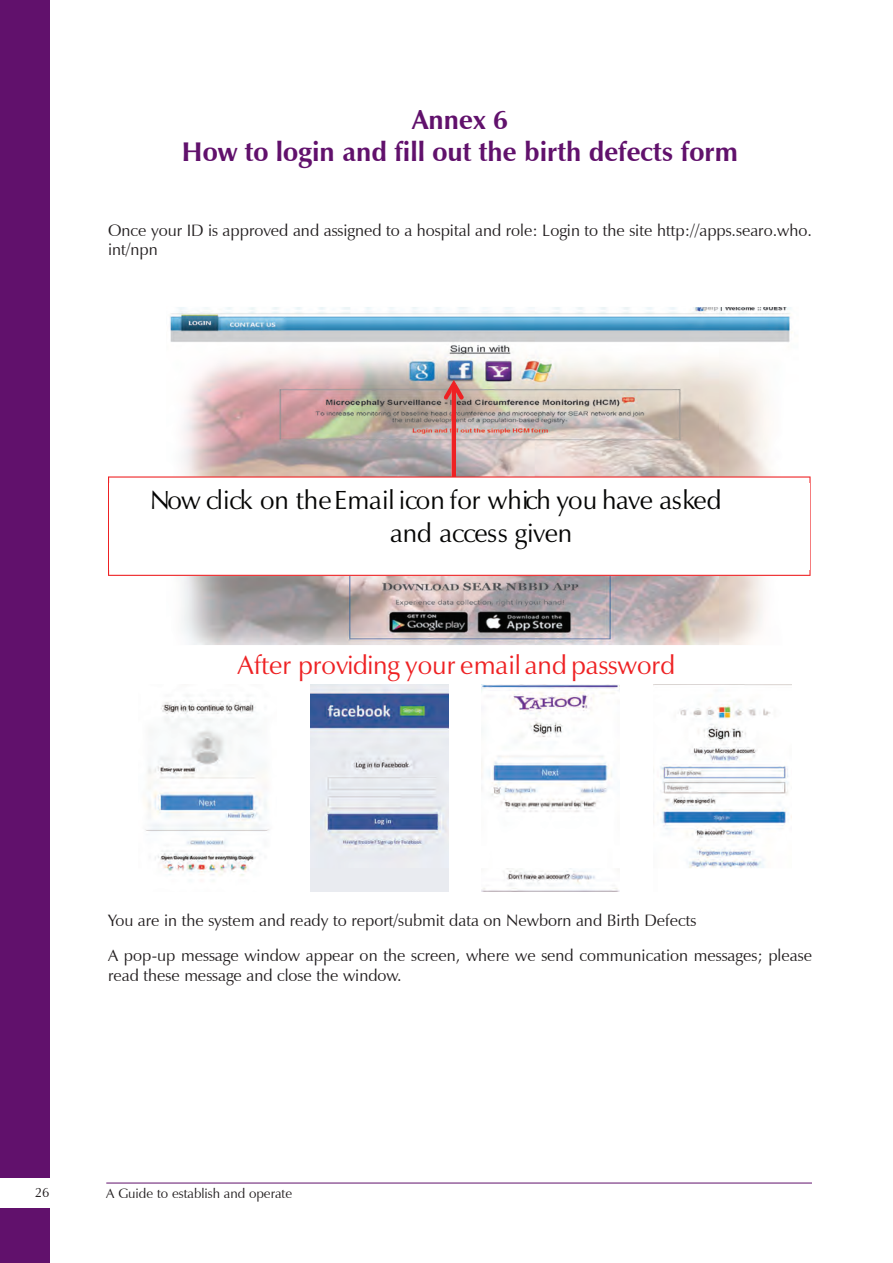
<style>
.page{position:relative;width:893px;height:1263px;background:#fff}
.page>*{position:absolute;margin:0;border:0;box-sizing:border-box;transform-origin:0 0}
.t1{font:700 27px/32.4px "Zapf Humanist 601 BT";color:#61116c;text-align:center}
.t2{font:26.4px/32.5px "Zapf Humanist 601 BT";color:#050504}
.t3{font:26.4px "Zapf Humanist 601 BT";color:#ee2123}
.t4{font:16.5px/19.8px "Zapf Humanist 601 BT";color:#231f20}
.t5{font:13.5px "Zapf Humanist 601 BT";color:#231f20}
</style>
<div class="page">
<hr style="left:106px;top:1183px;width:706px;height:1px;background:#61116c">
<div style="left:0;top:0;width:50px;height:1263px;background:#61116c"></div>
<div style="left:0;top:1178px;width:52px;height:29px;background:#fff"></div>
<img style="left:170px;top:307px;width:622px;height:338px">
<svg style="left:108px;top:476px;width:703px;height:100px"></svg>
<img style="left:109px;top:484px;width:700px;height:86px">
<svg style="left:444px;top:380px;width:20px;height:143px"></svg>
<img style="left:310px;top:684px;width:138px;height:207px">
<img style="left:145px;top:700px;width:124px;height:176px">
<img style="left:653px;top:684px;width:138px;height:184px">
<img style="left:481px;top:684px;width:139px;height:207px">
<h1 class="t1" style="left:182px;top:103px;width:558px">Annex 6<br>How to login and fill out the birth defects form</h1>
<p class="t4" style="left:108px;top:220px;width:705px">Once your ID is approved and assigned to a hospital and role: Login to the site http://apps.searo.who. int/npn</p>
<h2 class="t2" style="left:390px;top:484px;width:333px;text-indent:-240px">Now click on the Email icon for which you have asked and access given</h2>
<h2 class="t3" style="left:238px;top:649px;width:439px">After providing your email and password</h2>
<p class="t4" style="left:108px;top:903px;width:705px;line-height:35px">You are in the system and ready to report/submit data on Newborn and Birth Defects<br>A pop-up message window appear on the screen, where we send communication messages; please</p>
<p class="t4" style="left:108px;top:966px;width:295px">read these message and close the window.</p>
<p class="t5" style="left:35px;top:1183px;width:16px">26</p>
<p class="t5" style="left:106px;top:1184px;width:188px">A Guide to establish and operate</p>
</div>
